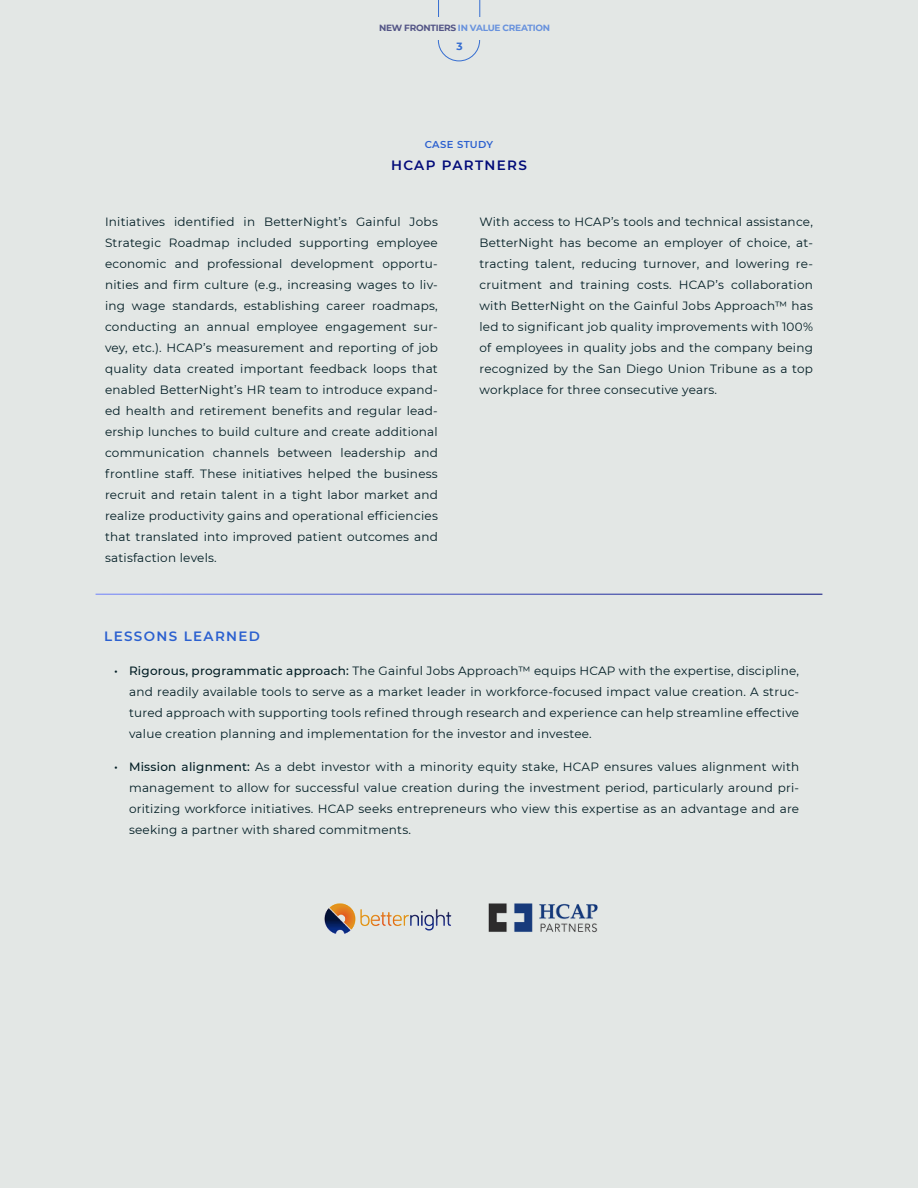
<style>
.page{position:relative;width:918px;height:1188px;background:#e3e7e5}
.page>*{position:absolute;margin:0;border:0;box-sizing:border-box;transform-origin:0 0}
.t1{font:600 13.5px "Montserrat";letter-spacing:.1em;color:#2b60cf}
.t2{font:600 13.5px "Montserrat";letter-spacing:.1em;color:#020b79}
.t3{font:12px/21px "Montserrat";letter-spacing:.02em;color:#001c23;text-align:justify}
.t4{font:700 10.5px "Montserrat";color:#366ed1}
.t5{font:600 10.05px "Montserrat";letter-spacing:.03em;color:#2b60cf}
.t6{font:700 9px "Montserrat";letter-spacing:-.03em;color:#6892dd}
.s1{color:#535586}
.s2{font-weight:500}
</style>
<div class="page">
<hr style="left:438px;top:0;width:1px;height:37px;background:#366ed1">
<hr style="left:480px;top:0;width:1px;height:37px;background:#366ed1">
<div style="left:438px;top:19px;width:42px;height:42px;border:1px solid #366ed1;border-radius:50%"></div>
<div style="left:366px;top:17px;width:192px;height:23px;background:#e3e7e5"></div>
<img style="left:324px;top:903px;width:128px;height:31px">
<hr style="left:96px;top:594px;width:726px;height:1px;background:#fff">
<img style="left:488px;top:903px;width:110px;height:30px">
<p class="t6" style="left:379px;top:22px;width:172px"><span class="s1">NEW FRONTIERS</span> IN VALUE CREATION</p>
<p class="t4" style="left:456px;top:39px;width:8px">3</p>
<p class="t5" style="left:425px;top:138px;width:70px">CASE STUDY</p>
<p class="t2" style="left:391px;top:156px;width:137px">HCAP PARTNERS</p>
<p class="t3" style="left:105px;top:211px;width:334px">Initiatives identified in BetterNight’s Gainful Jobs Strategic Roadmap included supporting employee economic and professional development opportu&shy;nities and firm culture (e.g., increasing wages to liv&shy;ing wage standards, establishing career roadmaps, conducting an annual employee engagement sur&shy;vey, etc.). HCAP’s measurement and reporting of job quality data created important feedback loops that enabled BetterNight’s HR team to introduce expand&shy;ed health and retirement benefits and regular lead&shy;ership lunches to build culture and create additional communication channels between leadership and frontline staff. These initiatives helped the business recruit and retain talent in a tight labor market and realize productivity gains and operational efficiencies that translated into improved patient outcomes and satisfaction levels.</p>
<p class="t3" style="left:479px;top:211px;width:335px">With access to HCAP’s tools and technical assistance, BetterNight has become an employer of choice, at&shy;tracting talent, reducing turnover, and lowering re&shy;cruitment and training costs. HCAP’s collaboration with BetterNight on the Gainful Jobs Approach™ has led to significant job quality improvements with 100% of employees in quality jobs and the company being recognized by the San Diego Union Tribune as a top workplace for three consecutive years.</p>
<p class="t1" style="left:104px;top:627px;width:157px">LESSONS LEARNED</p>
<p class="t3" style="left:129px;top:660px;width:672px;text-indent:-15px"><span class="s2">• Rigorous, programmatic approach:</span> The Gainful Jobs Approach™ equips HCAP with the expertise, discipline, and readily available tools to serve as a market leader in workforce-focused impact value creation. A struc&shy;tured approach with supporting tools refined through research and experience can help streamline effective value creation planning and implementation for the investor and investee.</p>
<p class="t3" style="left:129px;top:756px;width:672px;text-indent:-15px"><span class="s2">• Mission alignment:</span> As a debt investor with a minority equity stake, HCAP ensures values alignment with management to allow for successful value creation during the investment period, particularly around pri&shy;oritizing workforce initiatives. HCAP seeks entrepreneurs who view this expertise as an advantage and are seeking a partner with shared commitments.</p>
</div>
